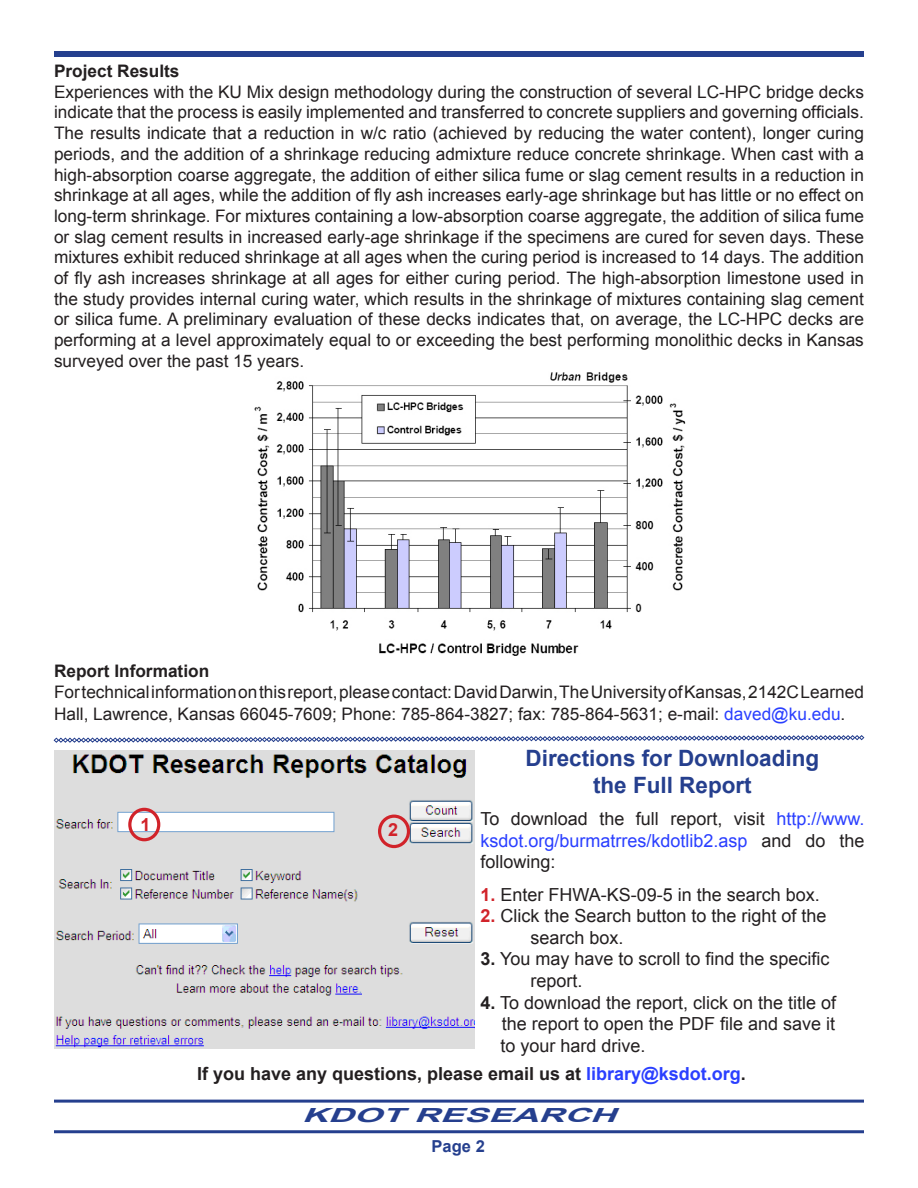
<style>
.page{position:relative;width:918px;height:1188px;background:#fff}
.page>*{position:absolute;margin:0;border:0;box-sizing:border-box;transform-origin:0 0}
.t1{font:700 22.5px/27px "Arial";color:#253f8e;text-align:center}
.t2{font:italic 700 19.5px "Arial";color:#253f8e;scale:1.85 1}
.t3{font:18px/21.6px "Arial";color:#231f20;text-align:justify}
.t4{font:700 18px "Arial";color:#231f20}
.t5{font:700 18px "Arial";color:#d1232a}
.t6{font:17.25px/20.7px "Arial";color:#231f20;text-align:justify}
.t7{font:700 17.25px "Arial";color:#231f20}
.t8{font:700 16.5px "Arial";color:#253f8e}
.s1{color:#2a3fff}
.s2{font-weight:700;color:#d1232a}
.s3{font-weight:700}
</style>
<div class="page">
<div style="left:54px;top:51px;width:810px;height:6px;background:#253f8e"></div>
<hr style="left:54px;top:1130px;width:810px;height:3px;background:#253f8e">
<hr style="left:54px;top:1100px;width:810px;height:3px;background:#253f8e">
<img style="left:254px;top:372px;width:432px;height:284px">
<svg style="left:54px;top:735px;width:810px;height:8px"></svg>
<img style="left:54px;top:751px;width:420px;height:297px">
<div style="left:128px;top:808px;width:32px;height:33px;border:3px solid #d1232a;border-radius:50%"></div>
<div style="left:378px;top:815px;width:32px;height:33px;border:3px solid #d1232a;border-radius:50%"></div>
<p class="t7" style="left:54px;top:60px;width:127px">Project Results</p>
<p class="t6" style="left:54px;top:82px;width:812px">Experiences with the KU Mix design methodology during the construction of several LC-HPC bridge decks indicate that the process is easily implemented and transferred to concrete suppliers and governing officials.<br>The results indicate that a reduction in w/c ratio (achieved by reducing the water content), longer curing periods, and the addition of a shrinkage reducing admixture reduce concrete shrinkage. When cast with a high-absorption coarse aggregate, the addition of either silica fume or slag cement results in a reduction in shrinkage at all ages, while the addition of fly ash increases early-age shrinkage but has little or no effect on long-term shrinkage. For mixtures containing a low-absorption coarse aggregate, the addition of silica fume or slag cement results in increased early-age shrinkage if the specimens are cured for seven days. These mixtures exhibit reduced shrinkage at all ages when the curing period is increased to 14 days. The addition of fly ash increases shrinkage at all ages for either curing period. The high-absorption limestone used in the study provides internal curing water, which results in the shrinkage of mixtures containing slag cement or silica fume. A preliminary evaluation of these decks indicates that, on average, the LC-HPC decks are performing at a level approximately equal to or exceeding the best performing monolithic decks in Kansas surveyed over the past 15 years.</p>
<p class="t7" style="left:54px;top:660px;width:157px">Report Information</p>
<p class="t6" style="left:54px;top:681px;width:811px;line-height:21.6px">For technical information on this report, please contact: David Darwin, The University of Kansas, 2142C Learned<br>Hall, Lawrence, Kansas 66045-7609; Phone: 785-864-3827; fax: 785-864-5631; e-mail: <span class="s1">daved@ku.edu</span>.</p>
<p class="t1" style="left:526px;top:745px;width:295px">Directions for Downloading the Full Report</p>
<p class="t3" style="left:480px;top:808px;width:385px">To download the full report, visit <span class="s1">http://www. ksdot.org/burmatrres/kdotlib2.asp</span> and do the following:</p>
<p class="t3" style="left:480px;top:884px;width:341px"><span class="s2">1.</span> Enter FHWA-KS-09-5 in the search box.</p>
<p class="t3" style="left:530px;top:905px;width:298px;text-indent:-50px"><span class="s2">2.</span> Click the Search button to the right of the search box.</p>
<p class="t3" style="left:530px;top:949px;width:301px;text-indent:-50px"><span class="s3">3.</span> You may have to scroll to find the specific report.</p>
<p class="t3" style="left:500px;top:992px;width:337px;text-indent:-20px"><span class="s3">4.</span> To download the report, click on the title of the report to open the PDF file and save it to your hard drive.</p>
<p class="t4" style="left:197px;top:1062px;width:550px">If you have any questions, please email us at <span class="s1">library@ksdot.org</span>.</p>
<p class="t5" style="left:140px;top:813px;width:12px">1</p>
<p class="t5" style="left:388px;top:818px;width:10px">2</p>
<p class="t2" style="left:302px;top:1102px;width:44px">KDOT</p>
<p class="t2" style="left:414px;top:1102px;width:15px">RESEAR</p>
<p class="t2" style="left:564px;top:1102px;width:36px">CH</p>
<p class="t8" style="left:432px;top:1135px;width:41px">Page</p>
</div>
